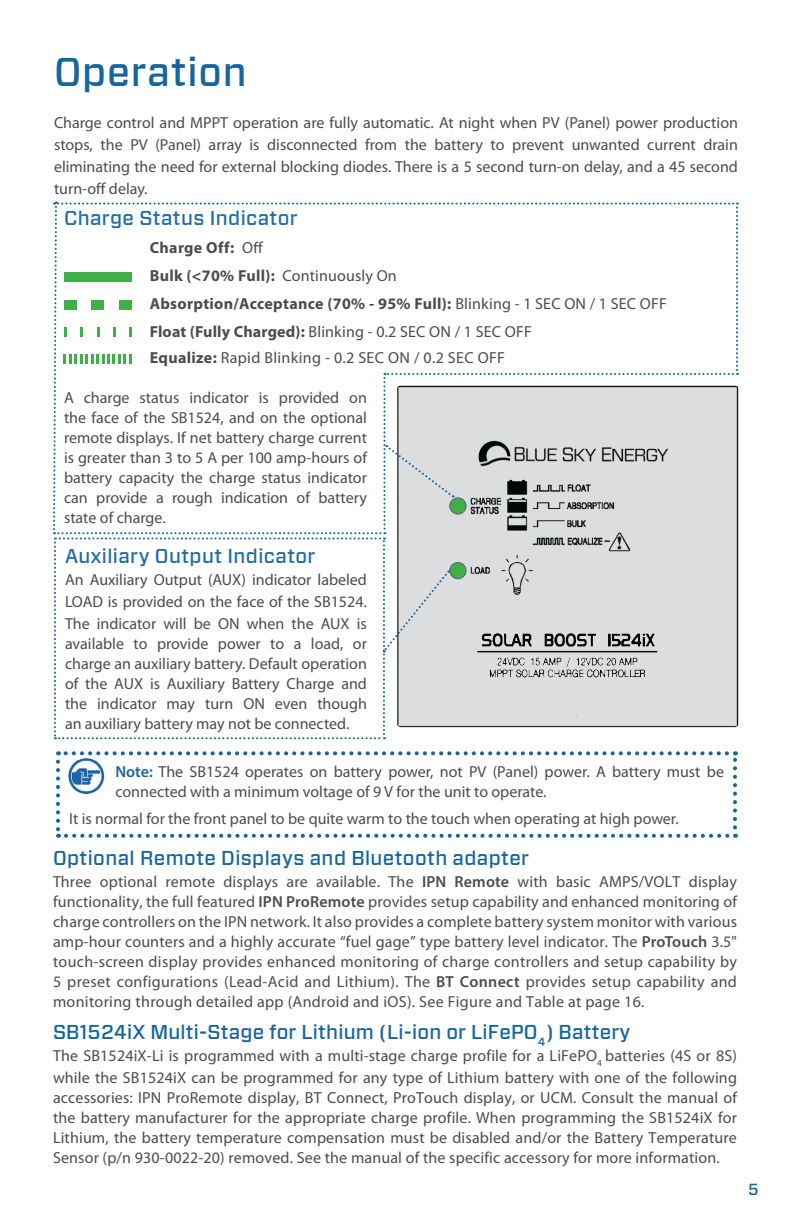
<style>
.page{position:relative;width:792px;height:1224px;background:#fff}
.page>*{position:absolute;margin:0;border:0;box-sizing:border-box;transform-origin:0 0}
.t1{font:500 40px "Forza";letter-spacing:.02em;color:#18659e}
.t2{font:500 20px "Forza";letter-spacing:.01em;color:#18659e}
.t3{font:500 20px "Forza";letter-spacing:.02em;color:#246ca4}
.t4{font:16px/20px "Myriad Pro";color:#4b4c4d;text-align:justify}
.t5{font:700 16px "Myriad Pro";letter-spacing:.02em;color:#4b4c4d}
.t6{font:16px "Myriad Pro";letter-spacing:.02em;color:#4b4c4d}
.t7{font:500 16px "Forza";color:#18659e}
.s1{font-weight:400}
.s2{font-weight:700}
.s3{font-weight:600;color:#18659e}
.s4{font-weight:600}
</style>
<div class="page">
<svg style="left:56px;top:762px;width:4px;height:76px"></svg>
<svg style="left:66px;top:834px;width:670px;height:4px"></svg>
<svg style="left:733px;top:751px;width:4px;height:77px"></svg>
<svg style="left:58px;top:751px;width:669px;height:4px"></svg>
<img style="left:68px;top:758px;width:37px;height:36px">
<svg style="left:53px;top:202px;width:685px;height:537px"></svg>
<p class="t1" style="left:54px;top:51px;width:194px">Operation</p>
<p class="t4" style="left:54px;top:112px;width:686px;line-height:22px">Charge control and MPPT operation are fully automatic. At night when PV (Panel) power production stops, the PV (Panel) array is disconnected from the battery to prevent unwanted current drain eliminating the need for external blocking diodes. There is a 5 second turn-on delay, and a 45 second turn-off delay.</p>
<p class="t3" style="left:64px;top:207px;width:235px">Charge Status Indicator</p>
<p class="t5" style="left:150px;top:238px;width:115px">Charge Off: <span class="s1">Off</span></p>
<p class="t5" style="left:150px;top:266px;width:249px">Bulk (&lt;70% Full): <span class="s1">Continuously On</span></p>
<p class="t5" style="left:150px;top:294px;width:519px">Absorption/Acceptance (70% - 95% Full): <span class="s1">Blinking - 1 SEC ON / 1 SEC OFF</span></p>
<p class="t4" style="left:150px;top:322px;width:384px"><span class="s2">Float (Fully Charged):</span> Blinking - 0.2 SEC ON / 1 SEC OFF</p>
<p class="t6" style="left:150px;top:348px;width:357px"><span class="s2">Equalize:</span> Rapid Blinking - 0.2 SEC ON / 0.2 SEC OFF</p>
<p class="t4" style="left:64px;top:388px;width:305px">A charge status indicator is provided on the face of the SB1524, and on the optional remote displays. If net battery charge current is greater than 3 to 5 A per 100 amp-hours of battery capacity the charge status indicator can provide a rough indication of battery state of charge.</p>
<p class="t3" style="left:65px;top:546px;width:252px">Auxiliary Output Indicator</p>
<p class="t4" style="left:65px;top:569px;width:303px;line-height:22px">An Auxiliary Output (AUX) indicator labeled LOAD is provided on the face of the SB1524.<br>The indicator will be ON when the AUX is</p>
<p class="t4" style="left:65px;top:634px;width:303px">available to provide power to a load, or charge an auxiliary battery. Default operation of the AUX is Auxiliary Battery Charge and the indicator may turn ON even though an auxiliary battery may not be connected.</p>
<p class="t4" style="left:115px;top:762px;width:610px"><span class="s3">Note:</span> The SB1524 operates on battery power, not PV (Panel) power. A battery must be connected with a minimum voltage of 9 V for the unit to operate.</p>
<p class="t4" style="left:69px;top:809px;width:611px">It is normal for the front panel to be quite warm to the touch when operating at high power.</p>
<p class="t2" style="left:53px;top:847px;width:478px">Optional Remote Displays and Bluetooth adapter</p>
<p class="t4" style="left:53px;top:872px;width:686px">Three optional remote displays are available. The <span class="s4">IPN Remote</span> with basic AMPS/VOLT display functionality, the full featured <span class="s4">IPN ProRemote</span> provides setup capability and enhanced monitoring of charge controllers on the IPN network. It also provides a complete battery system monitor with various amp-hour counters and a highly accurate “fuel gage” type battery level indicator. The <span class="s4">ProTouch</span> 3.5" touch-screen display provides enhanced monitoring of charge controllers and setup capability by 5 preset configurations (Lead-Acid and Lithium). The <span class="s4">BT Connect</span> provides setup capability and monitoring through detailed app (Android and iOS). See Figure and Table at page 16.</p>
<p class="t2" style="left:53px;top:1021px;width:579px">SB1524iX Multi-Stage for Lithium (Li-ion or LiFePO<sub>4</sub>) Battery</p>
<p class="t4" style="left:53px;top:1045px;width:685px;line-height:22px">The SB1524iX-Li is programmed with a multi-stage charge profile for a LiFePO<sub>4</sub> batteries (4S or 8S) while the SB1524iX can be programmed for any type of Lithium battery with one of the following</p>
<p class="t4" style="left:53px;top:1088px;width:686px">accessories: IPN ProRemote display, BT Connect, ProTouch display, or UCM. Consult the manual of the battery manufacturer for the appropriate charge profile. When programming the SB1524iX for Lithium, the battery temperature compensation must be disabled and/or the Battery Temperature Sensor (p/n 930-0022-20) removed. See the manual of the specific accessory for more information.</p>
<p class="t7" style="left:748px;top:1181px;width:12px">5</p>
</div>
